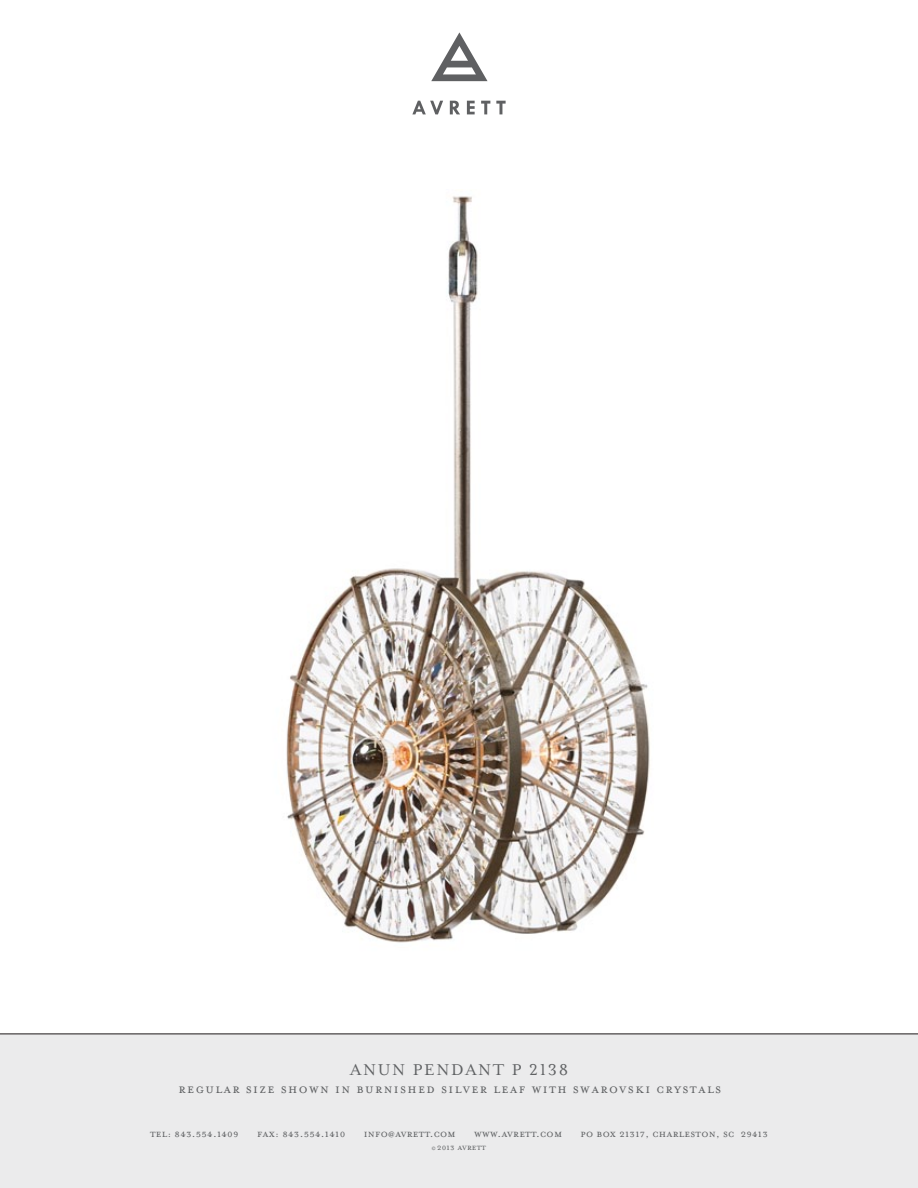
<style>
.page{position:relative;width:918px;height:1188px;background:#fff}
.page>*{position:absolute;margin:0;border:0;box-sizing:border-box;transform-origin:0 0}
.t1{font:18px "Mrs Eaves Small Caps OT";letter-spacing:.09em;color:#5f6163}
.t2{font:15px "Mrs Eaves Small Caps OT";letter-spacing:.09em;color:#5f6163}
.t3{font:12px "Mrs Eaves All Small Caps OT";letter-spacing:.02em;color:#5f6163}
.t4{font:9.75px "Mrs Eaves All Small Caps OT";letter-spacing:.02em;color:#5f6163}
.s1{font-size:7.5px}
</style>
<div class="page">
<img style="left:170px;top:196px;width:594px;height:838px">
<div style="left:0;top:1034px;width:918px;height:154px;background:#ebebec"></div>
<hr style="left:0;top:1034px;width:918px;height:1px;background:#231f20">
<svg style="left:412px;top:101px;width:31px;height:13px"></svg>
<svg style="left:450px;top:101px;width:10px;height:13px"></svg>
<svg style="left:467px;top:101px;width:8px;height:13px"></svg>
<svg style="left:481px;top:101px;width:9px;height:13px"></svg>
<svg style="left:496px;top:101px;width:10px;height:13px"></svg>
<svg style="left:431px;top:32px;width:57px;height:49px"></svg>
<h1 class="t1" style="left:350px;top:1060px;width:219px">ANUN PENDANT P 2138</h1>
<p class="t2" style="left:179px;top:1081px;width:544px">regular size shown in burnished silver leaf with swarovski crystals</p>
<p class="t3" style="left:150px;top:1127px;width:90px">tel: 843.554.1409</p>
<p class="t3" style="left:257px;top:1127px;width:90px">fax: 843.554.1410</p>
<p class="t3" style="left:364px;top:1127px;width:93px">info@avrett.com</p>
<p class="t3" style="left:474px;top:1127px;width:89px">www.avrett.com</p>
<p class="t3" style="left:581px;top:1127px;width:189px">po box 21317, charleston, sc 29413</p>
<p class="t4" style="left:432px;top:1142px;width:56px"><span class="s1">©</span> 2013 avrett</p>
</div>
